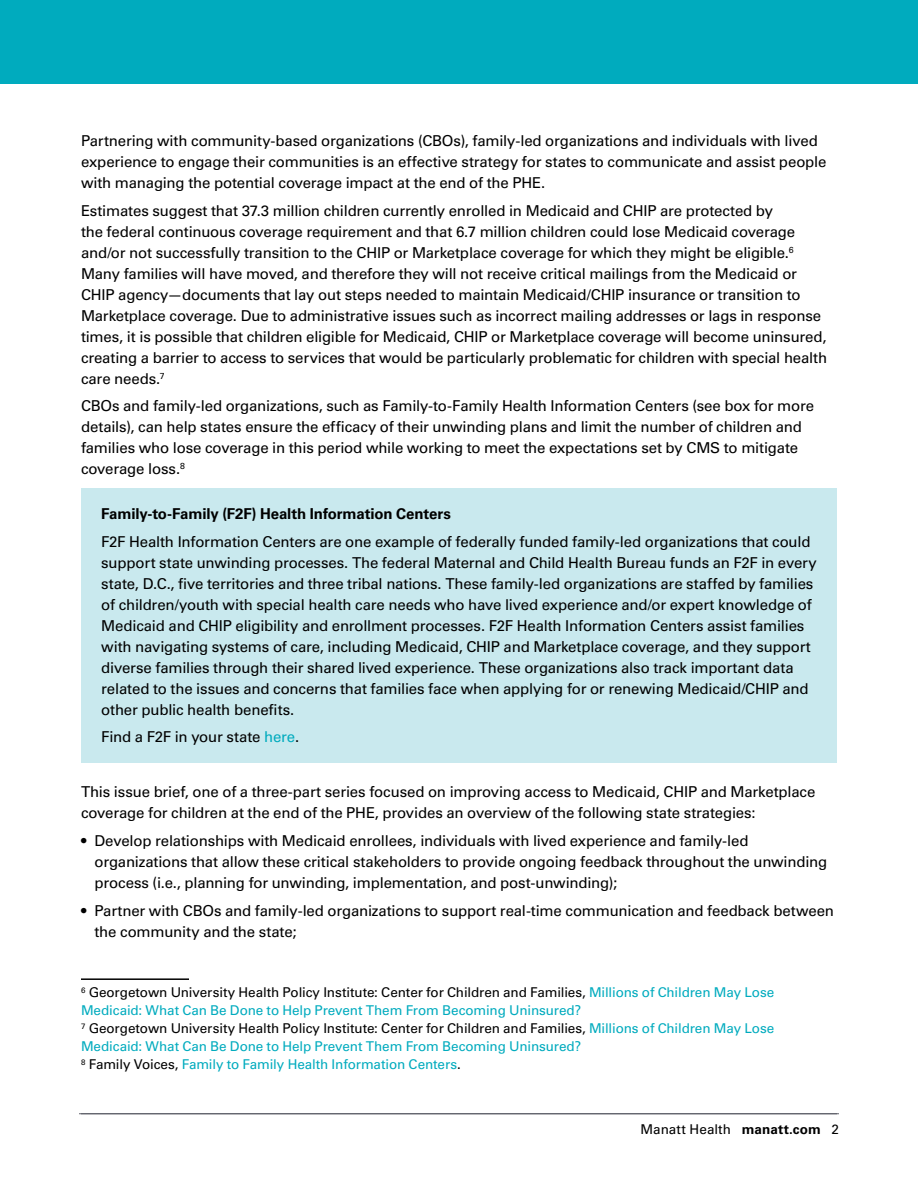
<style>
.page{position:relative;width:918px;height:1188px;background:#fff}
.page>*{position:absolute;margin:0;border:0;box-sizing:border-box;transform-origin:0 0}
.Text_1{font:15px/21px "Univers LT Std";letter-spacing:-.015em;color:#000}
.Text_1-2{font:700 15px "Univers LT Std";letter-spacing:-.01em;color:#000}
.Footnote{font:13.5px/18px "Univers LT Std";letter-spacing:-.01em;color:#00abbe}
.t1{font:13.5px "Univers LT Std";letter-spacing:.005em;color:#000}
.s1{color:#00abbe}
.s2{color:#000}
.s3{font-weight:700}
</style>
<div class="page">
<div style="left:0;top:0;width:918px;height:84px;background:#00abbe"></div>
<div style="left:81px;top:488px;width:756px;height:275px;background:#c9e9ee"></div>
<hr style="left:81px;top:978px;width:108px;height:2px;background:#000">
<hr style="left:79px;top:1113px;width:760px;height:1px;background:#5c5e67">
<p class="Text_1" style="left:81px;top:130px;width:747px">Partnering with community-based organizations (CBOs), family-led organizations and individuals with lived experience to engage their communities is an effective strategy for states to communicate and assist people with managing the potential coverage impact at the end of the PHE.</p>
<p class="Text_1" style="left:81px;top:200px;width:748px">Estimates suggest that 37.3 million children currently enrolled in Medicaid and CHIP are protected by<br>the federal continuous coverage requirement and that 6.7 million children could lose Medicaid coverage and/or not successfully transition to the CHIP or Marketplace coverage for which they might be eligible.<sup>6<br></sup>Many families will have moved, and therefore they will not receive critical mailings from the Medicaid or CHIP agency—documents that lay out steps needed to maintain Medicaid/CHIP insurance or transition to Marketplace coverage. Due to administrative issues such as incorrect mailing addresses or lags in response times, it is possible that children eligible for Medicaid, CHIP or Marketplace coverage will become uninsured, creating a barrier to access to services that would be particularly problematic for children with special health care needs.<sup>7</sup></p>
<p class="Text_1" style="left:81px;top:396px;width:735px">CBOs and family-led organizations, such as Family-to-Family Health Information Centers (see box for more details), can help states ensure the efficacy of their unwinding plans and limit the number of children and families who lose coverage in this period while working to meet the expectations set by CMS to mitigate coverage loss.<sup>8</sup></p>
<p class="Text_1-2" style="left:101px;top:505px;width:351px">Family-to-Family (F2F) Health Information Centers</p>
<p class="Text_1" style="left:101px;top:531px;width:717px">F2F Health Information Centers are one example of federally funded family-led organizations that could support state unwinding processes. The federal Maternal and Child Health Bureau funds an F2F in every state, D.C., five territories and three tribal nations. These family-led organizations are staffed by families of children/youth with special health care needs who have lived experience and/or expert knowledge of Medicaid and CHIP eligibility and enrollment processes. F2F Health Information Centers assist families with navigating systems of care, including Medicaid, CHIP and Marketplace coverage, and they support diverse families through their shared lived experience. These organizations also track important data related to the issues and concerns that families face when applying for or renewing Medicaid/CHIP and other public health benefits.</p>
<p class="Text_1" style="left:101px;top:727px;width:200px">Find a F2F in your state <span class="s1">here</span>.</p>
<p class="Text_1" style="left:81px;top:781px;width:736px">This issue brief, one of a three-part series focused on improving access to Medicaid, CHIP and Marketplace coverage for children at the end of the PHE, provides an overview of the following state strategies:</p>
<p class="Text_1" style="left:94px;top:830px;width:734px;text-indent:-14px">• Develop relationships with Medicaid enrollees, individuals with lived experience and family-led organizations that allow these critical stakeholders to provide ongoing feedback throughout the unwinding process (i.e., planning for unwinding, implementation, and post-unwinding);</p>
<p class="Text_1" style="left:94px;top:900px;width:741px;text-indent:-14px">• Partner with CBOs and family-led organizations to support real-time communication and feedback between the community and the state;</p>
<p class="Footnote" style="left:81px;top:983px;width:695px"><sup>6</sup> <span class="s2">Georgetown University Health Policy Institute: Center for Children and Families,</span> Millions of Children May Lose<br>Medicaid: What Can Be Done to Help Prevent Them From Becoming Uninsured?</p>
<p class="Footnote" style="left:81px;top:1019px;width:695px"><sup>7</sup> <span class="s2">Georgetown University Health Policy Institute: Center for Children and Families,</span> Millions of Children May Lose<br>Medicaid: What Can Be Done to Help Prevent Them From Becoming Uninsured?</p>
<p class="Footnote" style="left:81px;top:1055px;width:381px"><sup>8</sup> <span class="s2">Family Voices,</span> Family to Family Health Information Centers<span class="s2">.</span></p>
<p class="t1" style="left:641px;top:1121px;width:200px">Manatt Health <span class="s3">manatt.com</span> 2</p>
</div>
